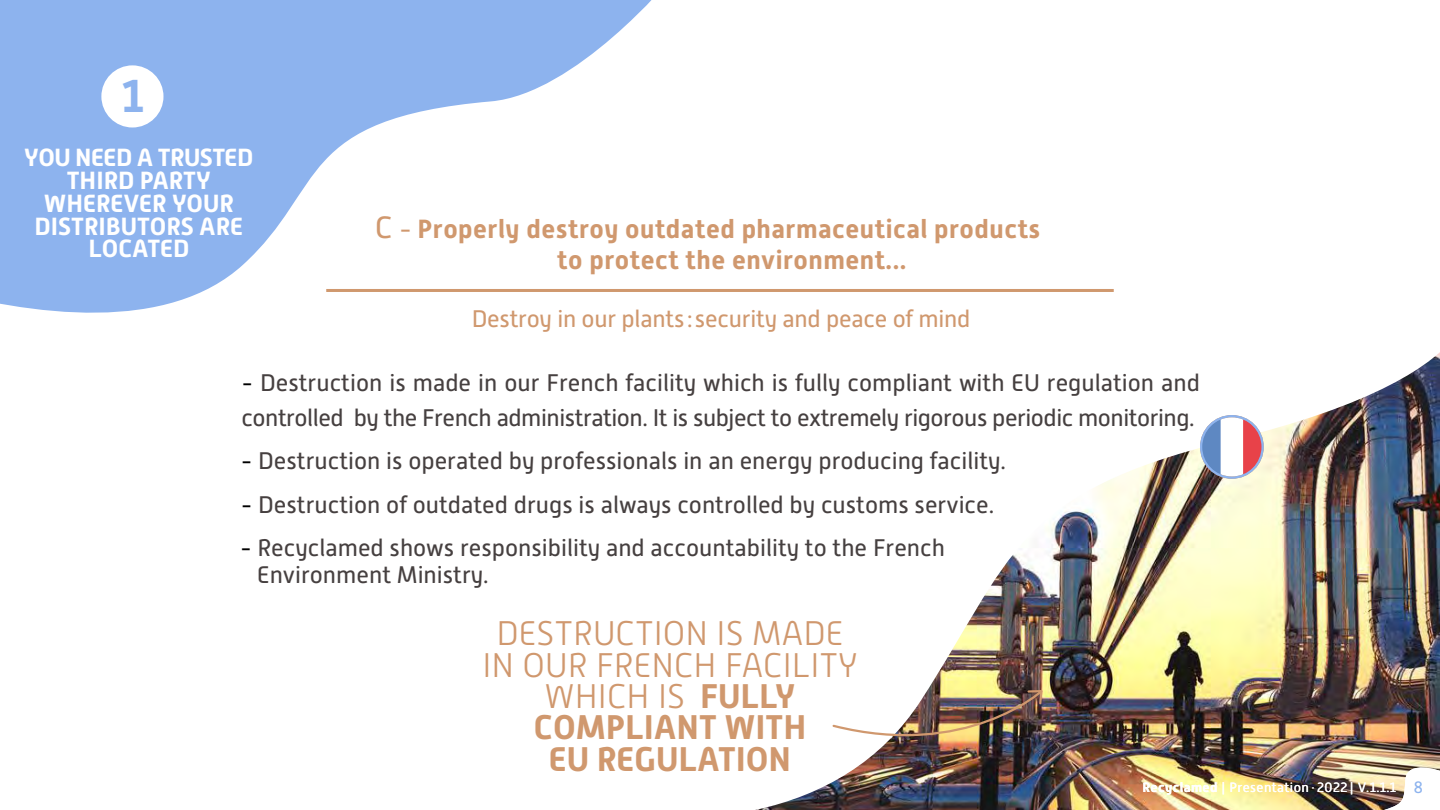
<style>
.page{position:relative;width:1440px;height:810px;background:#fff}
.page>*{position:absolute;margin:0;border:0;box-sizing:border-box;transform-origin:0 0}
.t1{font:700 46.05px "Alwyn New";color:#8db3ee}
.t2{font:300 34.12px/31.3px "Alwyn New";color:#d0986e;text-align:center}
.t3{font:700 26.25px/31.5px "Alwyn New";letter-spacing:.02em;color:#d0986e}
.t4{font:700 24.83px/22.8px "Alwyn New";color:#fff;text-align:center}
.t5{font:24px/26.2px "Alwyn New";color:#464040}
.t6{font:24px/35.2px "Alwyn New";letter-spacing:-.02em;color:#464040}
.t7{font:24px "Alwyn New";letter-spacing:-.01em;color:#d0986e}
.t8{font:16.5px "Alwyn New";color:#8db3ee}
.t9{font:13.5px "Alwyn New";letter-spacing:.03em;color:#fff}
.s1{font-weight:400;font-size:30.75px}
.s2{font-weight:400}
.s3{color:#000}
.s4{font-weight:700}
.s5{font-size:16.5px;color:#8db3ee}
</style>
<div class="page">
<svg style="left:0;top:0;width:652px;height:313px;fill:#8db3ee"></svg>
<div style="left:101px;top:65px;width:62px;height:63px;background:#fff;border-radius:50%"></div>
<img style="left:302px;top:279px;width:1138px;height:531px">
<img style="left:831px;top:689px;width:213px;height:70px">
<img style="left:1364px;top:759px;width:76px;height:51px">
<div style="left:1201px;top:416px;width:62px;height:62px;background:#fff;border-radius:50%"></div>
<svg style="left:1243px;top:419px;width:19px;height:56px"></svg>
<svg style="left:1202px;top:419px;width:19px;height:56px"></svg>
<div style="left:1200px;top:415px;width:64px;height:64px;border:2px solid #8db3ee;border-radius:50%"></div>
<hr style="left:326px;top:289px;width:788px;height:3px;background:#d0986e">
<h1 class="t1" style="left:121px;top:70px;width:25px">1</h1>
<p class="t4" style="left:24px;top:146px;width:231px">YOU NEED A TRUSTED<br>THIRD PARTY<br>WHEREVER YOUR<br>DISTRIBUTORS ARE<br>LOCATED</p>
<p class="t3" style="left:557px;top:213px;width:485px;text-indent:-182px"><span class="s1">C</span> <span class="s2">-</span> Properly destroy outdated pharmaceutical products to protect the environment...</p>
<p class="t7" style="left:472px;top:305px;width:500px">Destroy in our plants:security and peace of mind</p>
<p class="t6" style="left:242px;top:365px;width:960px"><span class="s3">-</span> Destruction is made in our French facility which is fully compliant with EU regulation and controlled by the French administration. It is subject to extremely rigorous periodic monitoring.</p>
<p class="t5" style="left:241px;top:448px;width:767px"><span class="s3">-</span> Destruction is operated by professionals in an energy producing facility.</p>
<p class="t5" style="left:241px;top:492px;width:755px"><span class="s3">-</span> Destruction of outdated drugs is always controlled by customs service.</p>
<p class="t5" style="left:257px;top:535px;width:689px;text-indent:-17px"><span class="s3">-</span> Recyclamed shows responsibility and accountability to the French<br>Environment Ministry.</p>
<h2 class="t2" style="left:482px;top:618px;width:377px">DESTRUCTION IS MADE<br>IN OUR FRENCH FACILITY<br>WHICH IS <span class="s4">FULLY<br>COMPLIANT WITH<br>EU REGULATION</span></h2>
<p class="t9" style="left:1143px;top:779px;width:282px"><span class="s4">Recyclamed</span> | Presentation · 2022 | V.1.1.1 <span class="s5">2</span></p>
<p class="t8" style="left:1414px;top:779px;width:11px">8</p>
</div>
